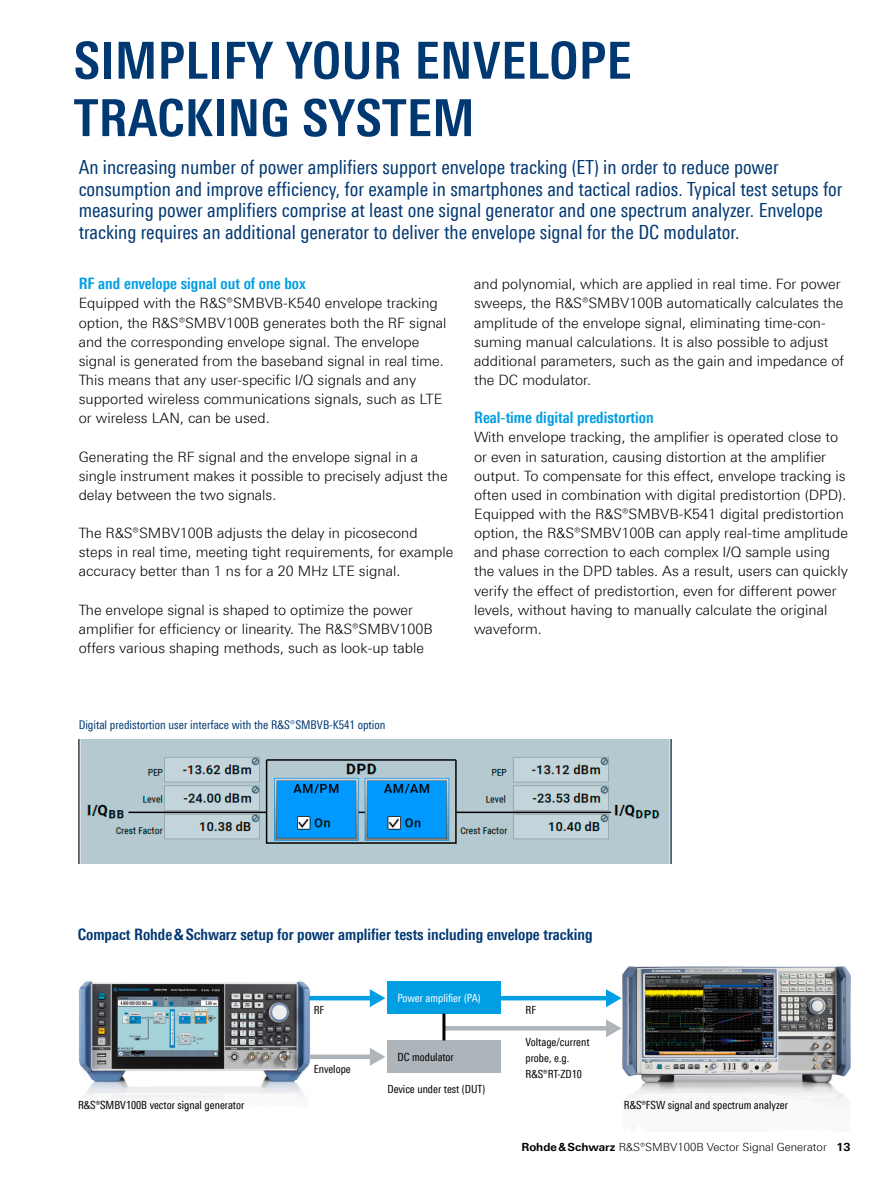
<style>
.page{position:relative;width:893px;height:1191px;background:#fff}
.page>*{position:absolute;margin:0;border:0;box-sizing:border-box;transform-origin:0 0}
.Seiten_Headline_34Pt_blau_IVZ_Applikatio{font:700 condensed 51px/57.4px "Linotype Universfor RS";letter-spacing:.01em;color:#003872}
.Teaser{font:condensed 19.5px/21.5px "Linotype Universfor RS";color:#003872}
.Grafik_Tabelle_Überschrift{font:700 condensed 15.75px "Linotype Universfor RS";color:#003872}
.Absatzfett_cyan{font:700 condensed 15.75px "Linotype Universfor RS";color:#009ee3}
.Haupttext_ohne_Abstand{font:300 14.25px/19.2px "Linotype Universfor RS";color:#000}
.Haupttext{font:300 14.25px/19.2px "Linotype Universfor RS";color:#000}
.Bildunterschrift{font:condensed 12px "Linotype Universfor RS";color:#003872}
.t1{font:11.25px/15.9px "Linotype Univers 420 Cn";color:#000}
.t2{font:300 11.25px "Linotype Universfor RS";color:#000}
.t3{font:11.25px "Linotype Univers 420 Cn";color:#fff}
.s1{font-weight:300;font-stretch:normal}
.s2{font-weight:700}
</style>
<div class="page">
<img style="left:79px;top:739px;width:593px;height:124px">
<hr style="left:445px;top:1026px;width:164px;height:4px;background:#adb5bb">
<svg style="left:606px;top:1019px;width:16px;height:18px"></svg>
<img style="left:79px;top:981px;width:260px;height:119px">
<div style="left:387px;top:981px;width:113px;height:32px;background:#009ee3"></div>
<div style="left:387px;top:1040px;width:113px;height:32px;background:#adb5bb"></div>
<hr style="left:442px;top:1013px;width:3px;height:27px;background:#000">
<img style="left:623px;top:966px;width:227px;height:142px">
<hr style="left:309px;top:996px;width:63px;height:4px;background:#009ee3">
<svg style="left:370px;top:989px;width:15px;height:18px"></svg>
<div style="left:309px;top:1054px;width:63px;height:5px;background:#adb5bb"></div>
<svg style="left:370px;top:1048px;width:15px;height:17px"></svg>
<hr style="left:499px;top:996px;width:110px;height:4px;background:#009ee3">
<svg style="left:606px;top:989px;width:16px;height:18px"></svg>
<p class="Seiten_Headline_34Pt_blau_IVZ_Applikatio" style="left:74px;top:31px;width:559px">SIMPLIFY YOUR ENVELOPE -TRACKING SYSTEM</p>
<p class="Teaser" style="left:79px;top:157px;width:765px">An increasing number of power amplifiers support envelope tracking (ET) in order to reduce power consumption and improve efficiency, for example in smartphones and tactical radios. Typical test setups for measuring power amplifiers comprise at least one signal generator and one spectrum analyzer. Envelope tracking requires an additional generator to deliver the envelope signal for the DC modulator.</p>
<p class="Absatzfett_cyan" style="left:79px;top:274px;width:229px">RF and envelope signal out of one box</p>
<p class="Haupttext_ohne_Abstand" style="left:79px;top:293px;width:369px">Equipped with the R&amp;S®SMBVB-K540 envelope tracking option, the R&amp;S®SMBV100B generates both the RF signal and the corresponding envelope signal. The envelope signal is generated from the baseband signal in real time.<br>This means that any user-specific I/Q signals and any supported wireless communications signals, such as LTE or wireless LAN, can be used.</p>
<p class="Haupttext" style="left:79px;top:447px;width:370px">Generating the RF signal and the envelope signal in a single instrument makes it possible to precisely adjust the delay between the two signals.</p>
<p class="Haupttext" style="left:79px;top:523px;width:376px">The R&amp;S®SMBV100B adjusts the delay in picosecond steps in real time, meeting tight requirements, for example accuracy better than 1 ns for a 20 MHz LTE signal.</p>
<p class="Haupttext" style="left:79px;top:600px;width:356px">The envelope signal is shaped to optimize the power amplifier for efficiency or linearity. The R&amp;S®SMBV100B offers various shaping methods, such as look-up table</p>
<p class="Haupttext" style="left:474px;top:274px;width:371px">and polynomial, which are applied in real time. For power sweeps, the R&amp;S®SMBV100B automatically calculates the amplitude of the envelope signal, eliminating time-con&shy;suming manual calculations. It is also possible to adjust additional parameters, such as the gain and impedance of the DC modulator.</p>
<p class="Absatzfett_cyan" style="left:474px;top:408px;width:181px">Real-time digital predistortion</p>
<p class="Haupttext_ohne_Abstand" style="left:474px;top:427px;width:375px">With envelope tracking, the amplifier is operated close to or even in saturation, causing distortion at the amplifier output. To compensate for this effect, envelope tracking is often used in combination with digital predistortion (DPD).<br>Equipped with the R&amp;S®SMBVB-K541 digital predistortion option, the R&amp;S®SMBV100B can apply real-time amplitude and phase correction to each complex I/Q sample using the values in the DPD tables. As a result, users can quickly verify the effect of predistortion, even for different power levels, without having to manually calculate the original waveform.</p>
<p class="Bildunterschrift" style="left:79px;top:718px;width:308px">Digital predistortion user interface with the R&amp;S<span class="s1">®</span>SMBVB-K541 option</p>
<p class="Grafik_Tabelle_Überschrift" style="left:78px;top:925px;width:516px">Compact Rohde&amp;Schwarz setup for power amplifier tests including envelope tracking</p>
<p class="t1" style="left:314px;top:1002px;width:12px">RF</p>
<p class="t1" style="left:314px;top:1061px;width:39px">Envelope</p>
<p class="t3" style="left:397px;top:991px;width:85px">Power amplifier (PA)</p>
<p class="t1" style="left:397px;top:1048px;width:58px">DC modulator</p>
<p class="t1" style="left:387px;top:1081px;width:99px">Device under test (DUT)</p>
<p class="t1" style="left:526px;top:1002px;width:12px">RF</p>
<p class="t1" style="left:526px;top:1034px;width:65px">Voltage/current probe, e.g.<br>R&amp;S®RT-ZD10</p>
<p class="t1" style="left:78px;top:1097px;width:168px">R&amp;S®SMBV100B vector signal generator</p>
<p class="t1" style="left:624px;top:1097px;width:166px">R&amp;S®FSW signal and spectrum analyzer</p>
<p class="t2" style="left:521px;top:1140px;width:331px"><span class="s2">Rohde&amp;Schwarz</span> R&amp;S®SMBV100B Vector Signal Generator <span class="s2">13</span></p>
</div>
